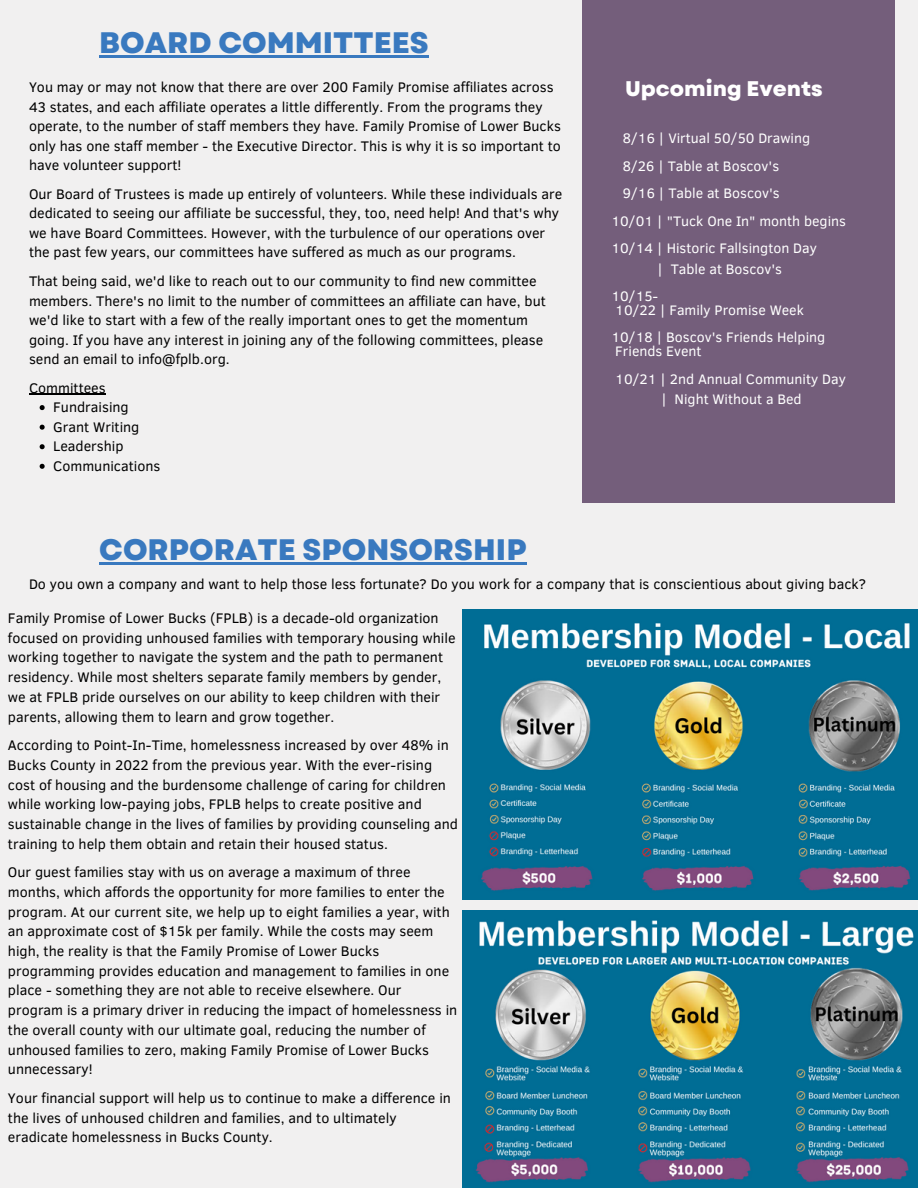
<style>
.page{position:relative;width:918px;height:1188px;background:#f1f0f0}
.page>*{position:absolute;margin:0;border:0;box-sizing:border-box;transform-origin:0 0}
.t1{font:800 29.7px "Garet";color:#3979bf}
.t2{font:800 21.15px "Garet";color:#fff}
.t3{font:14.25px/19.6px "Clear Sans";color:#000}
.t4{font:14.1px "Clear Sans";color:#fff}
</style>
<div class="page">
<img style="left:462px;top:609px;width:456px;height:291px">
<img style="left:462px;top:911px;width:456px;height:277px">
<div style="left:583px;top:0;width:312px;height:503px;background:#745e7b"></div>
<hr style="left:99px;top:56px;width:330px;height:2px;background:#3979bf">
<svg style="left:40px;top:405px;width:5px;height:5px"></svg>
<svg style="left:40px;top:425px;width:5px;height:5px"></svg>
<svg style="left:40px;top:444px;width:5px;height:5px"></svg>
<svg style="left:40px;top:464px;width:5px;height:5px"></svg>
<hr style="left:29px;top:394px;width:77px;height:1px;background:#000">
<hr style="left:99px;top:562px;width:428px;height:3px;background:#3979bf">
<p class="t1" style="left:99px;top:22px;width:331px">BOARD COMMITTEES</p>
<p class="t3" style="left:29px;top:76px;width:533px">You may or may not know that there are over 200 Family Promise affiliates across 43 states, and each affiliate operates a little differently. From the programs they operate, to the number of staff members they have. Family Promise of Lower Bucks only has one staff member - the Executive Director. This is why it is so important to have volunteer support!</p>
<p class="t3" style="left:29px;top:183px;width:535px">Our Board of Trustees is made up entirely of volunteers. While these individuals are dedicated to seeing our affiliate be successful, they, too, need help! And that's why we have Board Committees. However, with the turbulence of our operations over the past few years, our committees have suffered as much as our programs.</p>
<p class="t3" style="left:29px;top:271px;width:518px">That being said, we'd like to reach out to our community to find new committee members. There's no limit to the number of committees an affiliate can have, but we'd like to start with a few of the really important ones to get the momentum going. If you have any interest in joining any of the following committees, please send an email to info@fplb.org.</p>
<p class="t3" style="left:29px;top:377px;width:78px">Committees</p>
<p class="t3" style="left:53px;top:397px;width:77px">Fundraising</p>
<p class="t3" style="left:53px;top:416px;width:88px">Grant Writing</p>
<p class="t3" style="left:53px;top:436px;width:72px">Leadership</p>
<p class="t3" style="left:53px;top:456px;width:109px">Communications</p>
<p class="t2" style="left:625px;top:74px;width:199px">Upcoming Events</p>
<p class="t4" style="left:623px;top:128px;width:189px">8/16 | Virtual 50/50 Drawing</p>
<p class="t4" style="left:623px;top:155px;width:158px">8/26 | Table at Boscov's</p>
<p class="t4" style="left:623px;top:183px;width:158px">9/16 | Table at Boscov's</p>
<p class="t4" style="left:612px;top:210px;width:236px">10/01 | "Tuck One In" month begins</p>
<p class="t4" style="left:612px;top:238px;width:207px">10/14 | Historic Fallsington Day</p>
<p class="t4" style="left:657px;top:258px;width:126px">| Table at Boscov's</p>
<p class="t4" style="left:612px;top:286px;width:48px">10/15-</p>
<p class="t4" style="left:615px;top:300px;width:190px">10/22 | Family Promise Week</p>
<p class="t4" style="left:612px;top:327px;width:215px">10/18 | Boscov's Friends Helping</p>
<p class="t4" style="left:615px;top:341px;width:88px">Friends Event</p>
<p class="t4" style="left:615px;top:369px;width:232px">10/21 | 2nd Annual Community Day</p>
<p class="t4" style="left:661px;top:389px;width:142px">| Night Without a Bed</p>
<p class="t1" style="left:99px;top:528px;width:429px">CORPORATE SPONSORSHIP</p>
<p class="t3" style="left:29px;top:574px;width:839px">Do you own a company and want to help those less fortunate? Do you work for a company that is conscientious about giving back?</p>
<p class="t3" style="left:8px;top:608px;width:449px">Family Promise of Lower Bucks (FPLB) is a decade-old organization focused on providing unhoused families with temporary housing while working together to navigate the system and the path to permanent residency. While most shelters separate family members by gender, we at FPLB pride ourselves on our ability to keep children with their parents, allowing them to learn and grow together.</p>
<p class="t3" style="left:8px;top:735px;width:452px">According to Point-In-Time, homelessness increased by over 48% in Bucks County in 2022 from the previous year. With the ever-rising cost of housing and the burdensome challenge of caring for children while working low-paying jobs, FPLB helps to create positive and sustainable change in the lives of families by providing counseling and training to help them obtain and retain their housed status.</p>
<p class="t3" style="left:8px;top:862px;width:451px">Our guest families stay with us on average a maximum of three months, which affords the opportunity for more families to enter the program. At our current site, we help up to eight families a year, with an approximate cost of $15k per family. While the costs may seem high, the reality is that the Family Promise of Lower Bucks programming provides education and management to families in one place - something they are not able to receive elsewhere. Our program is a primary driver in reducing the impact of homelessness in the overall county with our ultimate goal, reducing the number of unhoused families to zero, making Family Promise of Lower Bucks unnecessary!</p>
<p class="t3" style="left:8px;top:1087px;width:445px">Your financial support will help us to continue to make a difference in the lives of unhoused children and families, and to ultimately eradicate homelessness in Bucks County.</p>
</div>
